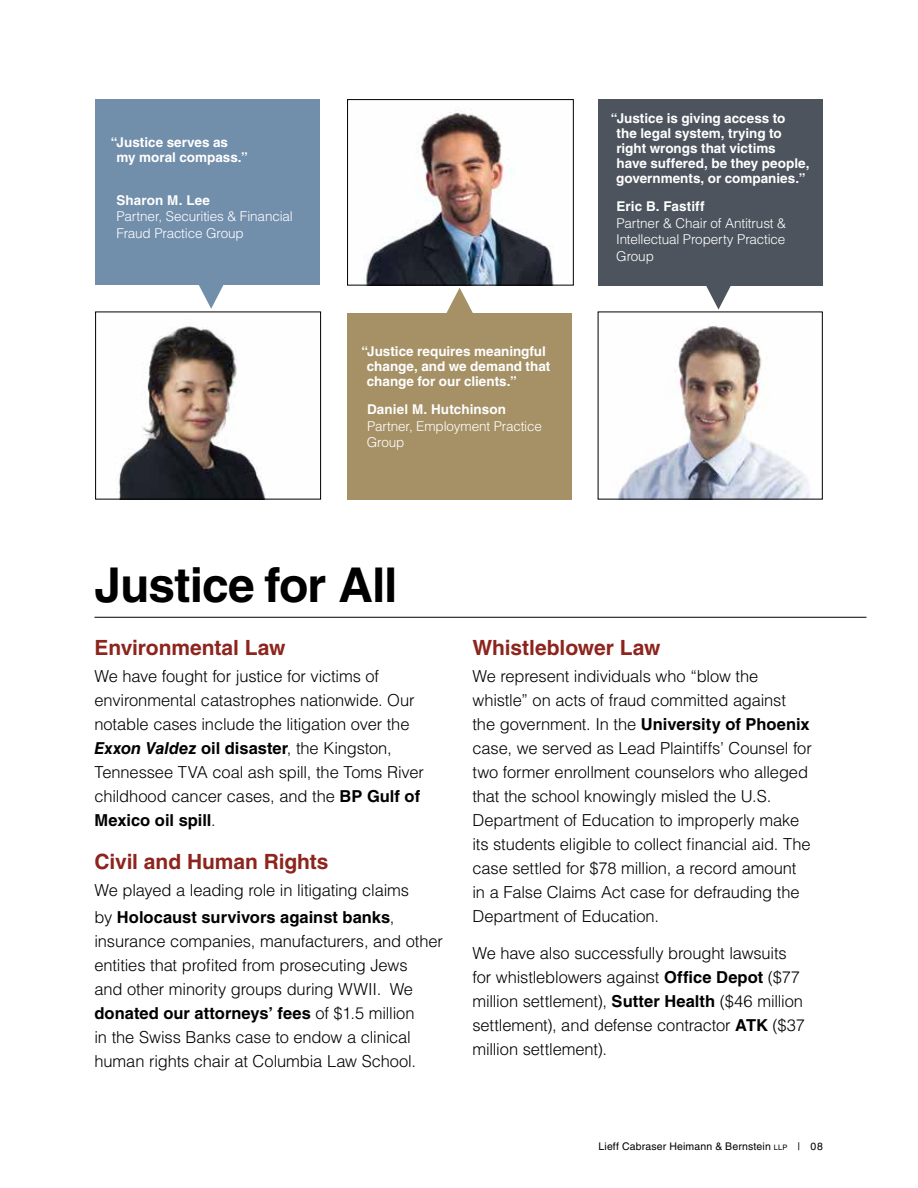
<style>
.page{position:relative;width:918px;height:1188px;background:#fff}
.page>*{position:absolute;margin:0;border:0;box-sizing:border-box;transform-origin:0 0}
.t1{font:700 48px "Helvetica LT Std";letter-spacing:-.02em;color:#000}
.t2{font:700 21px "Helvetica LT Std";letter-spacing:-.005em;color:#8d241d}
.t3{font:300 16.5px/24px "Helvetica LT Std";letter-spacing:-.01em;color:#000}
.t4{font:700 13.5px/15px "Helvetica LT Std";color:#fff}
.t5{font:300 13.5px/16.5px "Helvetica LT Std";letter-spacing:-.01em;color:#fff}
.t6{font:10.5px "Helvetica LT Std";letter-spacing:.015em;color:#000}
.s1{font-weight:700;font-style:italic}
.s2{font-weight:700}
.s3{font-size:7.5px}
</style>
<div class="page">
<img style="left:618px;top:326px;width:192px;height:172px">
<div style="left:598px;top:99px;width:226px;height:187px;background:#4d545e"></div>
<img style="left:118px;top:326px;width:148px;height:172px">
<div style="left:95px;top:312px;width:226px;height:188px;border:1px solid #000"></div>
<div style="left:95px;top:99px;width:225px;height:186px;background:#718eab"></div>
<svg style="left:199px;top:285px;width:25px;height:24px"></svg>
<img style="left:364px;top:111px;width:190px;height:173px">
<div style="left:347px;top:99px;width:227px;height:187px;border:1px solid #000"></div>
<div style="left:347px;top:313px;width:225px;height:187px;background:#a69166"></div>
<svg style="left:446px;top:288px;width:27px;height:25px"></svg>
<hr style="left:94px;top:617px;width:772px;height:1px;background:#000">
<svg style="left:706px;top:286px;width:25px;height:24px"></svg>
<p class="t4" style="left:116px;top:134px;width:133px;text-indent:-6px">“Justice serves as my moral compass.”</p>
<p class="t4" style="left:116px;top:192px;width:95px">Sharon M. Lee</p>
<p class="t5" style="left:116px;top:208px;width:178px">Partner, Securities &amp; Financial<br>Fraud Practice Group</p>
<p class="t4" style="left:367px;top:344px;width:185px;text-indent:-5px">“Justice requires meaningful change, and we demand that change for our clients.”</p>
<p class="t4" style="left:367px;top:402px;width:141px">Daniel M. Hutchinson</p>
<p class="t5" style="left:367px;top:418px;width:177px">Partner, Employment Practice<br>Group</p>
<h1 class="t1" style="left:94px;top:556px;width:305px">Justice for All</h1>
<p class="t4" style="left:616px;top:111px;width:195px;text-indent:-5px">“Justice is giving access to<br>the legal system, trying to right wrongs that victims<br>have suffered, be they people, governments, or companies.”</p>
<p class="t4" style="left:616px;top:199px;width:90px">Eric B. Fastiff</p>
<p class="t5" style="left:616px;top:215px;width:172px;text-align:justify">Partner &amp; Chair of Antitrust &amp; Intellectual Property Practice Group</p>
<p class="t2" style="left:94px;top:635px;width:193px">Environmental Law</p>
<p class="t3" style="left:94px;top:664px;width:331px">We have fought for justice for victims of environmental catastrophes nationwide. Our notable cases include the litigation over the <span class="s1">Exxon Valdez</span> <span class="s2">oil disaster</span>, the Kingston, Tennessee TVA coal ash spill, the Toms River childhood cancer cases, and the <span class="s2">BP Gulf of Mexico oil spill</span>.</p>
<p class="t2" style="left:94px;top:849px;width:236px">Civil and Human Rights</p>
<p class="t3" style="left:94px;top:877px;width:316px;line-height:27px">We played a leading role in litigating claims by <span class="s2">Holocaust survivors against banks</span>,</p>
<p class="t3" style="left:94px;top:929px;width:350px">insurance companies, manufacturers, and other entities that profited from prosecuting Jews<br>and other minority groups during WWII. We <span class="s2">donated our attorneys’ fees</span> of $1.5 million<br>in the Swiss Banks case to endow a clinical human rights chair at Columbia Law School.</p>
<p class="t2" style="left:472px;top:635px;width:190px">Whistleblower Law</p>
<p class="t3" style="left:472px;top:664px;width:341px">We represent individuals who “blow the whistle” on acts of fraud committed against the government. In the <span class="s2">University of Phoenix </span>case, we served as Lead Plaintiffs’ Counsel for two former enrollment counselors who alleged that the school knowingly misled the U.S.<br>Department of Education to improperly make its students eligible to collect financial aid. The case settled for $78 million, a record amount in a False Claims Act case for defrauding the Department of Education.</p>
<p class="t3" style="left:472px;top:941px;width:334px">We have also successfully brought lawsuits for whistleblowers against <span class="s2">Office Depot</span> ($77 million settlement), <span class="s2">Sutter Health</span> ($46 million settlement), and defense contractor <span class="s2">ATK</span> ($37 million settlement).</p>
<p class="t6" style="left:598px;top:1141px;width:226px">Lieff Cabraser Heimann &amp; Bernstein <span class="s3">LLP</span> | 08</p>
</div>
